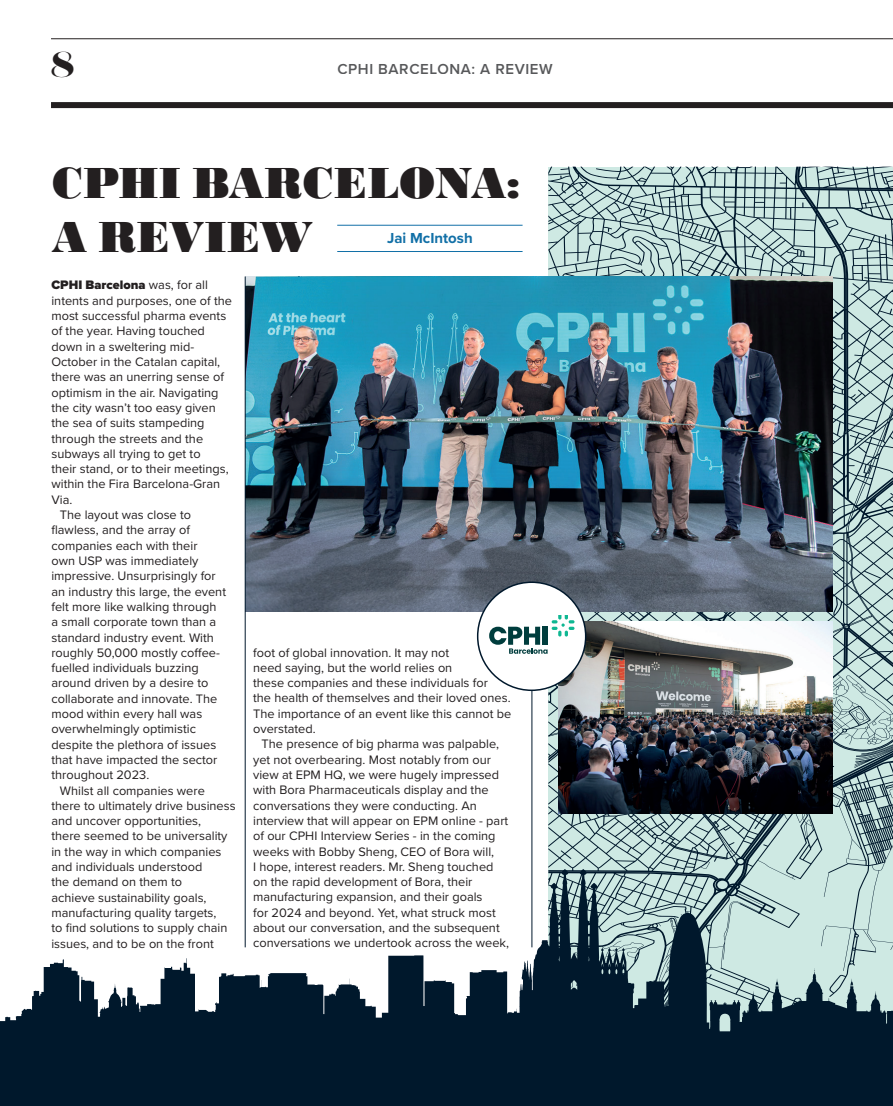
<style>
.page{position:relative;width:893px;height:1106px;background:#fff}
.page>*{position:absolute;margin:0;border:0;box-sizing:border-box;transform-origin:0 0}
.t1{font:700 expanded 45px/54px "Bodoni URW";letter-spacing:-.005em;color:#231f20}
.t2{font:36px "Lust Didone";color:#231f20}
.t3{font:600 15px "Proxima Nova";letter-spacing:.04em;color:#57585a}
.t4{font:700 15px "Proxima Nova";color:#1270a7}
.t5{font:12.75px/15.3px "Proxima Nova";color:#231f20}
.t6{font:900 12.75px "Proxima Nova";color:#231f20}
.s1{font-weight:400}
</style>
<div class="page">
<hr style="left:51px;top:38px;width:842px;height:1px;background:#231f20">
<div style="left:51px;top:102px;width:842px;height:6px;background:#231f20"></div>
<svg style="left:548px;top:167px;width:345px;height:702px;fill:#cee9e3"></svg>
<svg style="left:0;top:869px;width:893px;height:237px;fill:#00182c"></svg>
<hr style="left:337px;top:225px;width:186px;height:1px;background:#1270a7">
<hr style="left:337px;top:251px;width:186px;height:1px;background:#1270a7">
<hr style="left:531px;top:624px;width:1px;height:323px;background:#00182c">
<img style="left:246px;top:276px;width:586px;height:335px">
<hr style="left:245px;top:276px;width:1px;height:671px;background:#00182c">
<img style="left:558px;top:621px;width:274px;height:193px">
<div style="left:478px;top:582px;width:108px;height:108px;background:#fff;border-radius:50%"></div>
<div style="left:477px;top:581px;width:109px;height:110px;border:2px solid #00182c;border-radius:50%"></div>
<svg style="left:489px;top:615px;width:85px;height:39px"></svg>
<div style="left:543px;top:626px;width:5px;height:18px;background:#003d3d"></div>
<h2 class="t2" style="left:51px;top:42px;width:24px">8</h2>
<p class="t3" style="left:337px;top:57px;width:217px">CPHI BARCELONA: A REVIEW</p>
<h1 class="t1" style="left:52px;top:157px;width:470px">CPHI BARCELONA:<br>A REVIEW</h1>
<p class="t4" style="left:387px;top:226px;width:87px">Jai McIntosh</p>
<p class="t6" style="left:51px;top:276px;width:158px">CPHI Barcelona <span class="s1">was, for all</span></p>
<p class="t5" style="left:51px;top:292px;width:182px">intents and purposes, one of the</p>
<p class="t5" style="left:51px;top:307px;width:176px">most successful pharma events</p>
<p class="t5" style="left:51px;top:323px;width:155px">of the year. Having touched</p>
<p class="t5" style="left:51px;top:338px;width:144px">down in a sweltering mid-</p>
<p class="t5" style="left:51px;top:353px;width:170px">October in the Catalan capital,</p>
<p class="t5" style="left:51px;top:369px;width:174px">there was an unerring sense of</p>
<p class="t5" style="left:51px;top:384px;width:169px">optimism in the air. Navigating</p>
<p class="t5" style="left:51px;top:399px;width:166px">the city wasn’t too easy given</p>
<p class="t5" style="left:51px;top:415px;width:155px">the sea of suits stampeding</p>
<p class="t5" style="left:51px;top:430px;width:153px">through the streets and the</p>
<p class="t5" style="left:51px;top:445px;width:151px">subways all trying to get to</p>
<p class="t5" style="left:51px;top:460px;width:179px">their stand, or to their meetings,</p>
<p class="t5" style="left:51px;top:476px;width:170px">within the Fira Barcelona-Gran</p>
<p class="t5" style="left:51px;top:491px;width:22px">Via.</p>
<p class="t5" style="left:60px;top:506px;width:133px">The layout was close to</p>
<p class="t5" style="left:51px;top:522px;width:140px">flawless, and the array of</p>
<p class="t5" style="left:51px;top:537px;width:148px">companies each with their</p>
<p class="t5" style="left:51px;top:552px;width:149px">own USP was immediately</p>
<p class="t5" style="left:51px;top:568px;width:166px">impressive. Unsurprisingly for</p>
<p class="t5" style="left:51px;top:583px;width:176px">an industry this large, the event</p>
<p class="t5" style="left:51px;top:598px;width:167px">felt more like walking through</p>
<p class="t5" style="left:51px;top:613px;width:166px">a small corporate town than a</p>
<p class="t5" style="left:51px;top:629px;width:164px">standard industry event. With</p>
<p class="t5" style="left:51px;top:644px;width:170px">roughly 50,000 mostly coffee-</p>
<p class="t5" style="left:51px;top:659px;width:149px">fuelled individuals buzzing</p>
<p class="t5" style="left:51px;top:675px;width:158px">around driven by a desire to</p>
<p class="t5" style="left:51px;top:690px;width:167px">collaborate and innovate. The</p>
<p class="t5" style="left:51px;top:705px;width:152px">mood within every hall was</p>
<p class="t5" style="left:51px;top:721px;width:146px">overwhelmingly optimistic</p>
<p class="t5" style="left:51px;top:736px;width:166px">despite the plethora of issues</p>
<p class="t5" style="left:51px;top:751px;width:168px">that have impacted the sector</p>
<p class="t5" style="left:51px;top:766px;width:99px">throughout 2023.</p>
<p class="t5" style="left:60px;top:782px;width:146px">Whilst all companies were</p>
<p class="t5" style="left:51px;top:797px;width:186px">there to ultimately drive business</p>
<p class="t5" style="left:51px;top:812px;width:151px">and uncover opportunities,</p>
<p class="t5" style="left:51px;top:828px;width:178px">there seemed to be universality</p>
<p class="t5" style="left:51px;top:843px;width:172px">in the way in which companies</p>
<p class="t5" style="left:51px;top:858px;width:153px">and individuals understood</p>
<p class="t5" style="left:51px;top:874px;width:132px">the demand on them to</p>
<p class="t5" style="left:51px;top:889px;width:157px">achieve sustainability goals,</p>
<p class="t5" style="left:51px;top:904px;width:167px">manufacturing quality targets,</p>
<p class="t5" style="left:51px;top:919px;width:178px">to find solutions to supply chain</p>
<p class="t5" style="left:51px;top:935px;width:164px">issues, and to be on the front</p>
<p class="t5" style="left:253px;top:644px;width:260px">foot of global innovation. It may not<br>need saying, but the world relies on<br>these companies and these individuals for<br>the health of themselves and their loved ones.<br>The importance of an event like this cannot be overstated.</p>
<p class="t5" style="left:253px;top:736px;width:257px;text-indent:9px">The presence of big pharma was palpable, yet not overbearing. Most notably from our view at EPM HQ, we were hugely impressed with Bora Pharmaceuticals display and the conversations they were conducting. An interview that will appear on EPM online - part of our CPHI Interview Series - in the coming weeks with Bobby Sheng, CEO of Bora will,<br>I hope, interest readers. Mr. Sheng touched on the rapid development of Bora, their manufacturing expansion, and their goals<br>for 2024 and beyond. Yet, what struck most about our conversation, and the subsequent conversations we undertook across the week,</p>
</div>
